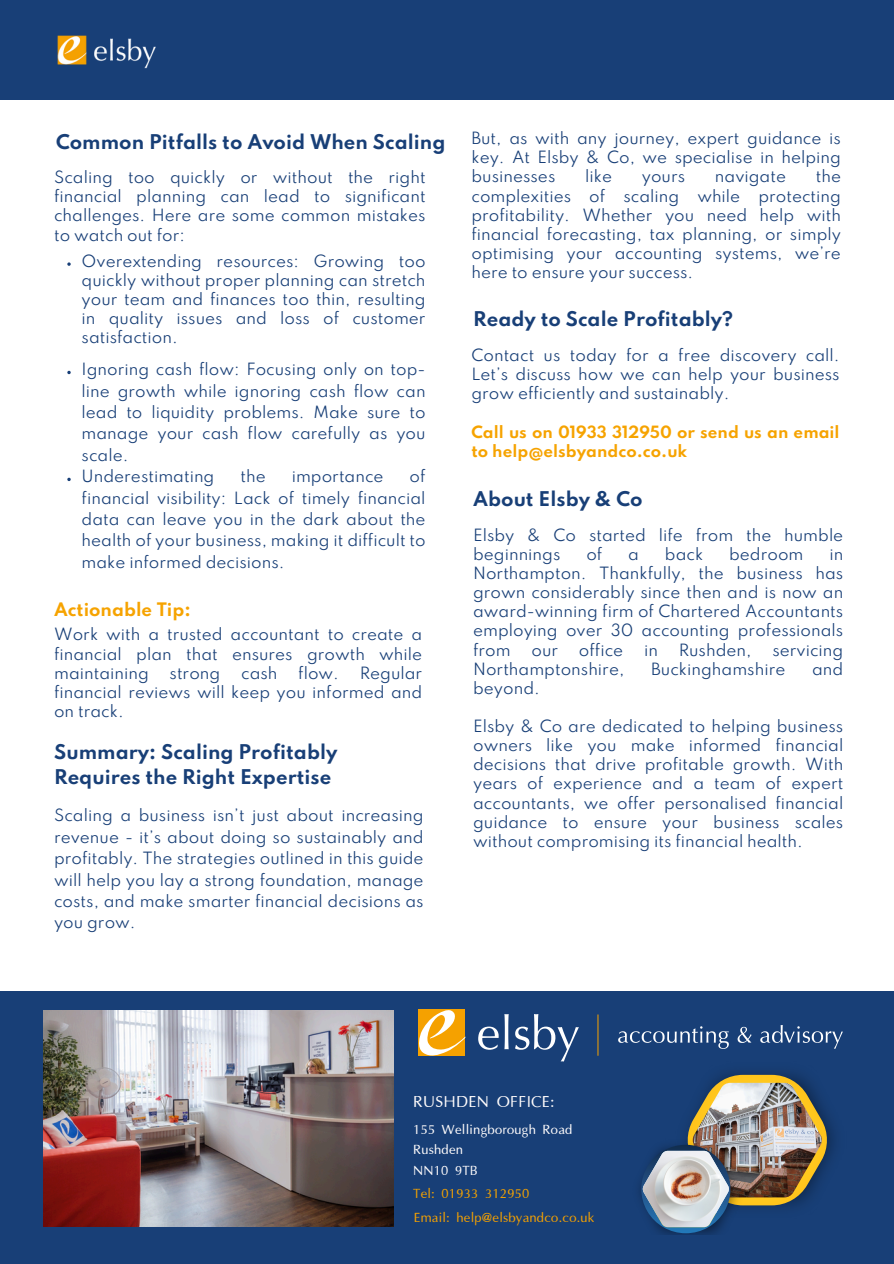
<style>
.page{position:relative;width:894px;height:1264px;background:#fff}
.page>*{position:absolute;margin:0;border:0;box-sizing:border-box;transform-origin:0 0}
.t1{font:700 18px/24.8px "Spartan";color:#183f77}
.t2{font:100 18px "Optima";color:#fffcfc}
.t3{font:700 16.5px "Spartan";color:#f6a300}
.t4{font:15px/19.2px "Spartan";color:#183f77;text-align:justify}
.t5{font:700 15px/19.2px "Spartan";color:#f6a300}
.t6{font:100 15px "Optima";color:#fffcfc}
.t7{font:100 15px "Optima";color:#f5a100}
.t8{font:100 15px "Optima";color:#f6a300}
</style>
<div class="page">
<div style="left:0;top:0;width:893px;height:100px;background:#183f77"></div>
<img style="left:57px;top:35px;width:99px;height:34px">
<svg style="left:67px;top:371px;width:4px;height:3px"></svg>
<svg style="left:67px;top:477px;width:4px;height:4px"></svg>
<div style="left:0;top:990px;width:893px;height:260px;background:#183f77"></div>
<img style="left:729px;top:1072px;width:106px;height:94px">
<img style="left:641px;top:1074px;width:185px;height:159px">
<img style="left:642px;top:1150px;width:86px;height:77px">
<div style="left:0;top:1235px;width:893px;height:28px;background:#183f77"></div>
<svg style="left:618px;top:1026px;width:110px;height:22px"></svg>
<svg style="left:737px;top:1026px;width:14px;height:16px"></svg>
<svg style="left:760px;top:1025px;width:82px;height:23px"></svg>
<hr style="left:597px;top:1014px;width:1px;height:41px;background:#f5a100">
<svg style="left:418px;top:1009px;width:47px;height:47px;background:#f7bb49"></svg>
<svg style="left:478px;top:1026px;width:20px;height:23px"></svg>
<svg style="left:504px;top:1014px;width:4px;height:35px"></svg>
<svg style="left:515px;top:1014px;width:63px;height:47px"></svg>
<img style="left:44px;top:1010px;width:349px;height:216px">
<svg style="left:67px;top:262px;width:4px;height:4px"></svg>
<h1 class="t1" style="left:56px;top:132px;width:391px">Common Pitfalls to Avoid When Scaling</h1>
<p class="t4" style="left:54px;top:169px;width:373px">Scaling too quickly or without the right financial planning can lead to significant challenges. Here are some common mistakes to watch out for:</p>
<p class="t4" style="left:82px;top:253px;width:345px">Overextending resources: Growing too quickly without proper planning can stretch your team and finances too thin, resulting in quality issues and loss of customer satisfaction.</p>
<p class="t4" style="left:82px;top:360px;width:345px;line-height:21.3px">Ignoring cash flow: Focusing only on top&shy;line growth while ignoring cash flow can lead to liquidity problems. Make sure to manage your cash flow carefully as you scale.</p>
<p class="t4" style="left:82px;top:468px;width:134px">Underestimating</p>
<p class="t4" style="left:240px;top:468px;width:27px">the</p>
<p class="t4" style="left:291px;top:468px;width:93px">importance</p>
<p class="t4" style="left:82px;top:467px;width:345px;line-height:21.3px;text-indent:328px">of financial visibility: Lack of timely financial data can leave you in the dark about the health of your business, making it difficult to make informed decisions.</p>
<p class="t3" style="left:54px;top:601px;width:138px">Actionable Tip:</p>
<p class="t4" style="left:54px;top:626px;width:369px">Work with a trusted accountant to create a financial plan that ensures growth while maintaining</p>
<p class="t4" style="left:169px;top:664px;width:52px">strong</p>
<p class="t4" style="left:241px;top:664px;width:38px">cash</p>
<p class="t4" style="left:298px;top:664px;width:42px">flow.</p>
<p class="t4" style="left:54px;top:664px;width:369px;text-indent:305px">Regular financial reviews will keep you informed and on track.</p>
<h2 class="t1" style="left:54px;top:741px;width:285px">Summary: Scaling Profitably<br>Requires the Right Expertise</h2>
<p class="t4" style="left:54px;top:806px;width:371px;line-height:21.3px">Scaling a business isn’t just about increasing revenue - it’s about doing so sustainably and profitably. The strategies outlined in this guide will help you lay a strong foundation, manage costs, and make smarter financial decisions as you grow.</p>
<p class="t4" style="left:471px;top:130px;width:371px">But, as with any journey, expert guidance is key. At Elsby &amp; Co, we specialise in helping businesses</p>
<p class="t4" style="left:471px;top:168px;width:371px;text-indent:344px">the complexities of scaling while protecting profitability. Whether you need help with financial forecasting, tax planning, or simply optimising your accounting systems, we’re here to ensure your success.</p>
<p class="t4" style="left:585px;top:168px;width:28px">like</p>
<p class="t4" style="left:641px;top:168px;width:45px">yours</p>
<p class="t4" style="left:714px;top:168px;width:73px">navigate</p>
<h2 class="t1" style="left:473px;top:308px;width:261px">Ready to Scale Profitably?</h2>
<p class="t4" style="left:471px;top:347px;width:369px">Contact us today for a free discovery call.<br>Let’s discuss how we can help your business grow efficiently and sustainably.</p>
<h2 class="t5" style="left:471px;top:423px;width:369px">Call us on 01933 312950 or send us an email to help@elsbyandco.co.uk</h2>
<p class="t1" style="left:473px;top:488px;width:171px">About Elsby &amp; Co</p>
<p class="t4" style="left:473px;top:526px;width:371px">Elsby &amp; Co started life from the humble beginnings</p>
<p class="t4" style="left:586px;top:545px;width:17px">of</p>
<p class="t4" style="left:628px;top:545px;width:12px">a</p>
<p class="t4" style="left:664px;top:545px;width:40px">back</p>
<p class="t4" style="left:729px;top:545px;width:76px">bedroom</p>
<p class="t4" style="left:473px;top:545px;width:371px;text-indent:356px">in Northampton. Thankfully, the business has grown considerably since then and is now an award-winning firm of Chartered Accountants employing over 30 accounting professionals from</p>
<p class="t4" style="left:531px;top:641px;width:28px">our</p>
<p class="t4" style="left:578px;top:641px;width:46px">office</p>
<p class="t4" style="left:643px;top:641px;width:15px">in</p>
<p class="t4" style="left:678px;top:641px;width:74px">Rushden,</p>
<p class="t4" style="left:772px;top:641px;width:72px">servicing</p>
<p class="t4" style="left:473px;top:660px;width:153px">Northamptonshire,</p>
<p class="t4" style="left:651px;top:660px;width:136px">Buckinghamshire</p>
<p class="t4" style="left:811px;top:660px;width:33px">and</p>
<p class="t4" style="left:473px;top:679px;width:68px">beyond.</p>
<h2 class="t4" style="left:473px;top:718px;width:371px">Elsby &amp; Co are dedicated to helping business owners like you make informed financial decisions that drive profitable growth. With years of experience and a team of expert accountants, we offer personalised financial guidance to ensure your business scales without compromising its financial health.</h2>
<h2 class="t2" style="left:413px;top:1094px;width:143px">RUSHDEN OFFICE:</h2>
<p class="t6" style="left:413px;top:1124px;width:161px">155 Wellingborough Road</p>
<p class="t6" style="left:413px;top:1144px;width:52px">Rushden</p>
<p class="t6" style="left:413px;top:1164px;width:66px">NN10 9TB</p>
<p class="t8" style="left:413px;top:1187px;width:118px">Tel: 01933 312950</p>
<p class="t7" style="left:413px;top:1212px;width:182px">Email: help@elsbyandco.co.uk</p>
</div>
